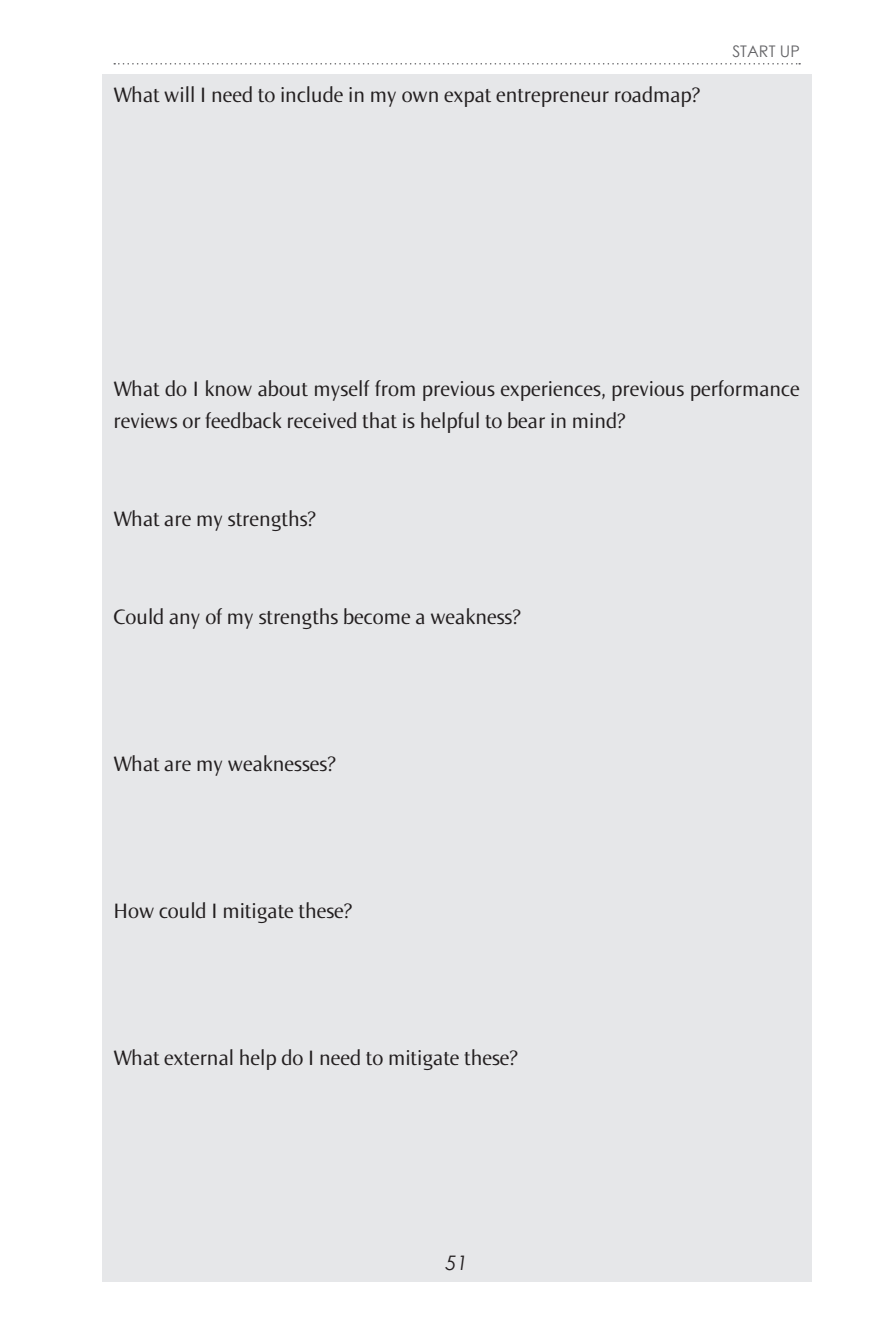
<style>
.page{position:relative;width:885px;height:1327px;background:#fff}
.page>*{position:absolute;margin:0;border:0;box-sizing:border-box;transform-origin:0 0}
.BODY{font:22px/32px "Norma";color:#231f20}
.t1{font:italic 20px "Century Gothic";color:#231f20}
.BODY-2{font:16px "Century Gothic";color:#636366}
</style>
<div class="page">
<div style="left:102px;top:74px;width:709px;height:1207px;background:#e6e7e9"></div>
<svg style="left:114px;top:63px;width:686px;height:2px"></svg>
<p class="BODY" style="left:113px;top:79px;width:587px">What will I need to include in my own expat entrepreneur roadmap?</p>
<p class="BODY-2" style="left:732px;top:40px;width:69px">START UP</p>
<p class="BODY" style="left:113px;top:373px;width:687px">What do I know about myself from previous experiences, previous performance reviews or feedback received that is helpful to bear in mind?</p>
<p class="BODY" style="left:113px;top:503px;width:203px">What are my strengths?</p>
<p class="BODY" style="left:113px;top:601px;width:408px">Could any of my strengths become a weakness?</p>
<p class="BODY" style="left:113px;top:748px;width:223px">What are my weaknesses?</p>
<p class="BODY" style="left:113px;top:895px;width:239px">How could I mitigate these?</p>
<p class="BODY" style="left:113px;top:1042px;width:405px">What external help do I need to mitigate these?</p>
<p class="t1" style="left:445px;top:1249px;width:24px">51</p>
</div>
